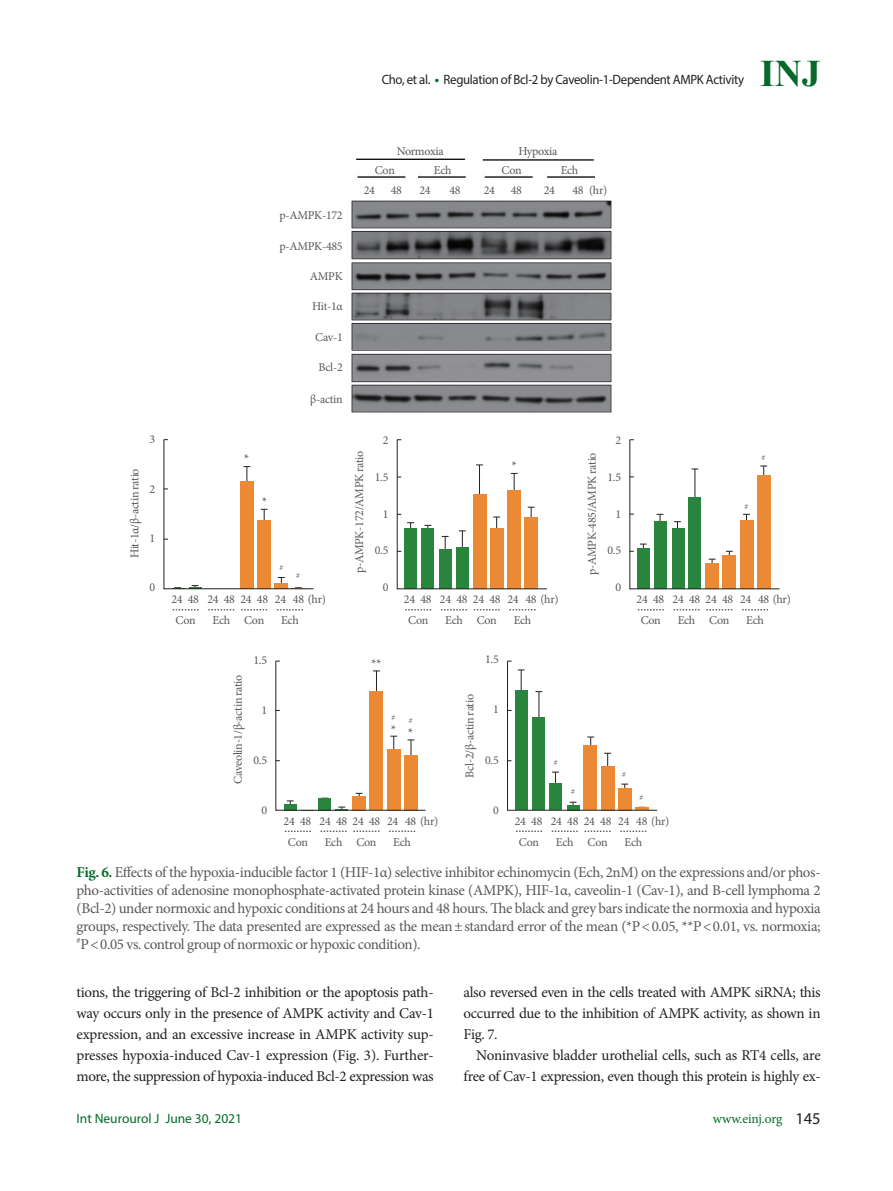
<style>
.page{position:relative;width:893px;height:1191px;background:#fff}
.page>*{position:absolute;margin:0;border:0;box-sizing:border-box;transform-origin:0 0}
.t1{font:700 37.5px "Times New Roman";color:#046a29}
.표제목_그림설명은_-1{font:15px/18px "Minion Pro";letter-spacing:-.03em;color:#57585a;text-align:justify}
.본문{font:15px/21px "Minion Pro";letter-spacing:-.025em;color:#231f20;text-align:justify}
.t2{font:13.5px "Myriad Pro";letter-spacing:-.025em;color:#231f20;scale:.95 1}
.t3{font:13.5px "Myriad Pro";color:#046a29}
.t4{font:13.5px "Minion Pro";letter-spacing:-.01em;color:#046a29}
.표제목_그림설명은_-1-2{font:13.5px "Minion Pro";color:#57585a}
.표제목_그림설명은_-1-3{font:12px "Minion Pro";letter-spacing:-.025em;color:#57585a}
.표제목_그림설명은_-1-4{font:7.8px "Minion Pro";color:#57585a}
.s1{font-weight:700;color:#046a29}
.s2{font-family:"Myriad Pro";font-size:16.5px;color:#231f20}
</style>
<div class="page">
<img style="left:351px;top:159px;width:260px;height:253px">
<svg style="left:173px;top:609px;width:26px;height:1px"></svg>
<svg style="left:241px;top:609px;width:26px;height:1px"></svg>
<svg style="left:208px;top:609px;width:26px;height:1px"></svg>
<svg style="left:277px;top:609px;width:26px;height:1px"></svg>
<svg style="left:405px;top:609px;width:26px;height:1px"></svg>
<svg style="left:474px;top:609px;width:26px;height:1px"></svg>
<svg style="left:441px;top:609px;width:26px;height:1px"></svg>
<svg style="left:509px;top:609px;width:26px;height:1px"></svg>
<svg style="left:285px;top:831px;width:26px;height:1px"></svg>
<svg style="left:353px;top:831px;width:26px;height:1px"></svg>
<svg style="left:321px;top:831px;width:26px;height:1px"></svg>
<svg style="left:389px;top:831px;width:26px;height:1px"></svg>
<svg style="left:516px;top:831px;width:26px;height:1px"></svg>
<svg style="left:585px;top:831px;width:26px;height:1px"></svg>
<svg style="left:552px;top:831px;width:26px;height:1px"></svg>
<svg style="left:620px;top:831px;width:26px;height:1px"></svg>
<svg style="left:638px;top:609px;width:26px;height:1px"></svg>
<svg style="left:706px;top:609px;width:26px;height:1px"></svg>
<svg style="left:673px;top:609px;width:26px;height:1px"></svg>
<svg style="left:742px;top:609px;width:26px;height:1px"></svg>
<svg style="left:163px;top:439px;width:151px;height:150px"></svg>
<svg style="left:397px;top:439px;width:150px;height:150px"></svg>
<svg style="left:629px;top:439px;width:151px;height:150px"></svg>
<svg style="left:275px;top:661px;width:151px;height:149px"></svg>
<svg style="left:507px;top:661px;width:150px;height:149px"></svg>
<p class="t2" style="left:382px;top:71px;width:383px">Cho, et al. <span class="s1">•</span> Regulation of Bcl-2 by Caveolin-1-Dependent AMPK Activity</p>
<h1 class="t1" style="left:760px;top:47px;width:62px">INJ</h1>
<p class="표제목_그림설명은_-1-3" style="left:149px;top:431px;width:7px">3</p>
<p class="표제목_그림설명은_-1-3" style="left:127px;top:558px;width:91px;rotate:-90deg">Hit-1α/β-actin ratio</p>
<p class="표제목_그림설명은_-1-3" style="left:149px;top:481px;width:7px">2</p>
<p class="표제목_그림설명은_-1-3" style="left:149px;top:530px;width:7px">1</p>
<p class="표제목_그림설명은_-1-3" style="left:149px;top:579px;width:7px">0</p>
<p class="표제목_그림설명은_-1-3" style="left:397px;top:143px;width:48px">Normoxia</p>
<p class="표제목_그림설명은_-1-3" style="left:518px;top:143px;width:41px">Hypoxia</p>
<p class="표제목_그림설명은_-1-3" style="left:375px;top:162px;width:22px">Con</p>
<p class="표제목_그림설명은_-1-3" style="left:434px;top:162px;width:19px">Ech</p>
<p class="표제목_그림설명은_-1-3" style="left:501px;top:162px;width:22px">Con</p>
<p class="표제목_그림설명은_-1-3" style="left:561px;top:162px;width:19px">Ech</p>
<p class="표제목_그림설명은_-1-3" style="left:280px;top:207px;width:65px">p-AMPK-172</p>
<p class="표제목_그림설명은_-1-3" style="left:280px;top:238px;width:65px">p-AMPK-485</p>
<p class="표제목_그림설명은_-1-3" style="left:310px;top:268px;width:34px">AMPK</p>
<p class="표제목_그림설명은_-1-3" style="left:312px;top:298px;width:32px">Hit-1α</p>
<p class="표제목_그림설명은_-1-3" style="left:315px;top:329px;width:29px">Cav-1</p>
<p class="표제목_그림설명은_-1-3" style="left:319px;top:359px;width:26px">Bcl-2</p>
<p class="표제목_그림설명은_-1-2" style="left:244px;top:450px;width:7px">*</p>
<p class="표제목_그림설명은_-1-2" style="left:262px;top:493px;width:7px">*</p>
<p class="표제목_그림설명은_-1-3" style="left:310px;top:391px;width:34px">β-actin</p>
<p class="표제목_그림설명은_-1-4" style="left:279px;top:563px;width:5px">#</p>
<p class="표제목_그림설명은_-1-4" style="left:296px;top:571px;width:5px">#</p>
<p class="표제목_그림설명은_-1-3" style="left:171px;top:591px;width:156px">24 48 24 48 24 48 24 48 (hr)</p>
<p class="표제목_그림설명은_-1-3" style="left:176px;top:612px;width:22px">Con</p>
<p class="표제목_그림설명은_-1-3" style="left:212px;top:612px;width:19px">Ech</p>
<p class="표제목_그림설명은_-1-3" style="left:244px;top:612px;width:22px">Con</p>
<p class="표제목_그림설명은_-1-3" style="left:281px;top:612px;width:19px">Ech</p>
<p class="표제목_그림설명은_-1-3" style="left:364px;top:182px;width:13px">24</p>
<p class="표제목_그림설명은_-1-3" style="left:391px;top:182px;width:13px">48</p>
<p class="표제목_그림설명은_-1-3" style="left:419px;top:182px;width:13px">24</p>
<p class="표제목_그림설명은_-1-3" style="left:449px;top:182px;width:13px">48</p>
<p class="표제목_그림설명은_-1-3" style="left:484px;top:182px;width:13px">24</p>
<p class="표제목_그림설명은_-1-3" style="left:511px;top:182px;width:13px">48</p>
<p class="표제목_그림설명은_-1-3" style="left:544px;top:182px;width:13px">24</p>
<p class="표제목_그림설명은_-1-3" style="left:572px;top:182px;width:13px">48</p>
<p class="표제목_그림설명은_-1-3" style="left:589px;top:182px;width:20px">(hr)</p>
<p class="표제목_그림설명은_-1-3" style="left:383px;top:432px;width:7px">2</p>
<p class="표제목_그림설명은_-1-3" style="left:375px;top:469px;width:15px">1.5</p>
<p class="표제목_그림설명은_-1-3" style="left:383px;top:506px;width:7px">1</p>
<p class="표제목_그림설명은_-1-3" style="left:375px;top:542px;width:15px">0.5</p>
<p class="표제목_그림설명은_-1-3" style="left:383px;top:579px;width:7px">0</p>
<p class="표제목_그림설명은_-1-3" style="left:351px;top:573px;width:124px;rotate:-90deg">p-AMPK-172/AMPK ratio</p>
<p class="표제목_그림설명은_-1-2" style="left:511px;top:457px;width:7px">*</p>
<p class="표제목_그림설명은_-1-3" style="left:404px;top:591px;width:156px">24 48 24 48 24 48 24 48 (hr)</p>
<p class="표제목_그림설명은_-1-3" style="left:408px;top:612px;width:22px">Con</p>
<p class="표제목_그림설명은_-1-3" style="left:445px;top:612px;width:19px">Ech</p>
<p class="표제목_그림설명은_-1-3" style="left:477px;top:612px;width:22px">Con</p>
<p class="표제목_그림설명은_-1-3" style="left:514px;top:612px;width:19px">Ech</p>
<p class="표제목_그림설명은_-1-3" style="left:584px;top:575px;width:124px;rotate:-90deg">p-AMPK-485/AMPK ratio</p>
<p class="표제목_그림설명은_-1-3" style="left:615px;top:432px;width:7px">2</p>
<p class="표제목_그림설명은_-1-3" style="left:607px;top:469px;width:15px">1.5</p>
<p class="표제목_그림설명은_-1-3" style="left:615px;top:506px;width:7px">1</p>
<p class="표제목_그림설명은_-1-3" style="left:607px;top:542px;width:15px">0.5</p>
<p class="표제목_그림설명은_-1-3" style="left:615px;top:579px;width:7px">0</p>
<p class="표제목_그림설명은_-1-4" style="left:761px;top:452px;width:5px">#</p>
<p class="표제목_그림설명은_-1-4" style="left:745px;top:501px;width:5px">#</p>
<p class="표제목_그림설명은_-1-3" style="left:636px;top:591px;width:156px">24 48 24 48 24 48 24 48 (hr)</p>
<p class="표제목_그림설명은_-1-3" style="left:641px;top:612px;width:22px">Con</p>
<p class="표제목_그림설명은_-1-3" style="left:678px;top:612px;width:19px">Ech</p>
<p class="표제목_그림설명은_-1-3" style="left:709px;top:612px;width:22px">Con</p>
<p class="표제목_그림설명은_-1-3" style="left:746px;top:612px;width:19px">Ech</p>
<p class="표제목_그림설명은_-1-3" style="left:230px;top:783px;width:111px;rotate:-90deg">Caveolin-1/β-actin ratio</p>
<p class="표제목_그림설명은_-1-3" style="left:253px;top:652px;width:15px">1.5</p>
<p class="표제목_그림설명은_-1-3" style="left:261px;top:702px;width:7px">1</p>
<p class="표제목_그림설명은_-1-3" style="left:253px;top:752px;width:15px">0.5</p>
<p class="표제목_그림설명은_-1-3" style="left:261px;top:801px;width:7px">0</p>
<p class="표제목_그림설명은_-1-2" style="left:371px;top:655px;width:12px">**</p>
<p class="표제목_그림설명은_-1-4" style="left:392px;top:712px;width:5px">#</p>
<p class="표제목_그림설명은_-1-2" style="left:391px;top:720px;width:7px">*</p>
<p class="표제목_그림설명은_-1-4" style="left:409px;top:715px;width:5px">#</p>
<p class="표제목_그림설명은_-1-2" style="left:408px;top:723px;width:7px">*</p>
<p class="표제목_그림설명은_-1-3" style="left:485px;top:651px;width:15px">1.5</p>
<p class="표제목_그림설명은_-1-3" style="left:461px;top:777px;width:85px;rotate:-90deg">Bcl-2/β-actin ratio</p>
<p class="표제목_그림설명은_-1-3" style="left:493px;top:701px;width:7px">1</p>
<p class="표제목_그림설명은_-1-3" style="left:485px;top:751px;width:15px">0.5</p>
<p class="표제목_그림설명은_-1-3" style="left:493px;top:802px;width:7px">0</p>
<p class="표제목_그림설명은_-1-4" style="left:554px;top:757px;width:5px">#</p>
<p class="표제목_그림설명은_-1-4" style="left:571px;top:786px;width:5px">#</p>
<p class="표제목_그림설명은_-1-4" style="left:622px;top:769px;width:5px">#</p>
<p class="표제목_그림설명은_-1-4" style="left:639px;top:792px;width:5px">#</p>
<p class="표제목_그림설명은_-1-3" style="left:284px;top:812px;width:156px">24 48 24 48 24 48 24 48 (hr)</p>
<p class="표제목_그림설명은_-1-3" style="left:288px;top:833px;width:22px">Con</p>
<p class="표제목_그림설명은_-1-3" style="left:325px;top:833px;width:19px">Ech</p>
<p class="표제목_그림설명은_-1-3" style="left:356px;top:833px;width:22px">Con</p>
<p class="표제목_그림설명은_-1-3" style="left:393px;top:833px;width:19px">Ech</p>
<p class="표제목_그림설명은_-1-3" style="left:515px;top:812px;width:156px">24 48 24 48 24 48 24 48 (hr)</p>
<p class="표제목_그림설명은_-1-3" style="left:519px;top:833px;width:22px">Con</p>
<p class="표제목_그림설명은_-1-3" style="left:556px;top:833px;width:19px">Ech</p>
<p class="표제목_그림설명은_-1-3" style="left:587px;top:833px;width:22px">Con</p>
<p class="표제목_그림설명은_-1-3" style="left:624px;top:833px;width:19px">Ech</p>
<p class="표제목_그림설명은_-1" style="left:77px;top:863px;width:746px"><span class="s1">Fig. 6.</span> Effects of the hypoxia-inducible factor 1 (HIF-1α) selective inhibitor echinomycin (Ech, 2nM) on the expressions and/or phos&shy;pho-activities of adenosine monophosphate-activated protein kinase (AMPK), HIF-1α, caveolin-1 (Cav-1), and B-cell lymphoma 2 (Bcl-2) under normoxic and hypoxic conditions at 24 hours and 48 hours. The black and grey bars indicate the normoxia and hypoxia groups, respectively. The data presented are expressed as the mean±standard error of the mean (*P&lt;0.05, **P&lt;0.01, vs. normoxia; <sup>#</sup>P&lt;0.05 vs. control group of normoxic or hypoxic condition).</p>
<p class="본문" style="left:77px;top:982px;width:359px">tions, the triggering of Bcl-2 inhibition or the apoptosis path&shy;way occurs only in the presence of AMPK activity and Cav-1 expression, and an excessive increase in AMPK activity sup&shy;presses hypoxia-induced Cav-1 expression (Fig. 3). Further&shy;more, the suppression of hypoxia-induced Bcl-2 expression was</p>
<p class="본문" style="left:463px;top:982px;width:359px">also reversed even in the cells treated with AMPK siRNA; this occurred due to the inhibition of AMPK activity, as shown in Fig. 7.</p>
<p class="본문" style="left:463px;top:1045px;width:359px;text-align:right">Noninvasive bladder urothelial cells, such as RT4 cells, are free of Cav-1 expression, even though this protein is highly ex-</p>
<p class="t3" style="left:77px;top:1110px;width:167px">Int Neurourol J June 30, 2021</p>
<p class="t4" style="left:713px;top:1109px;width:109px">www.einj.org <span class="s2">145</span></p>
</div>
